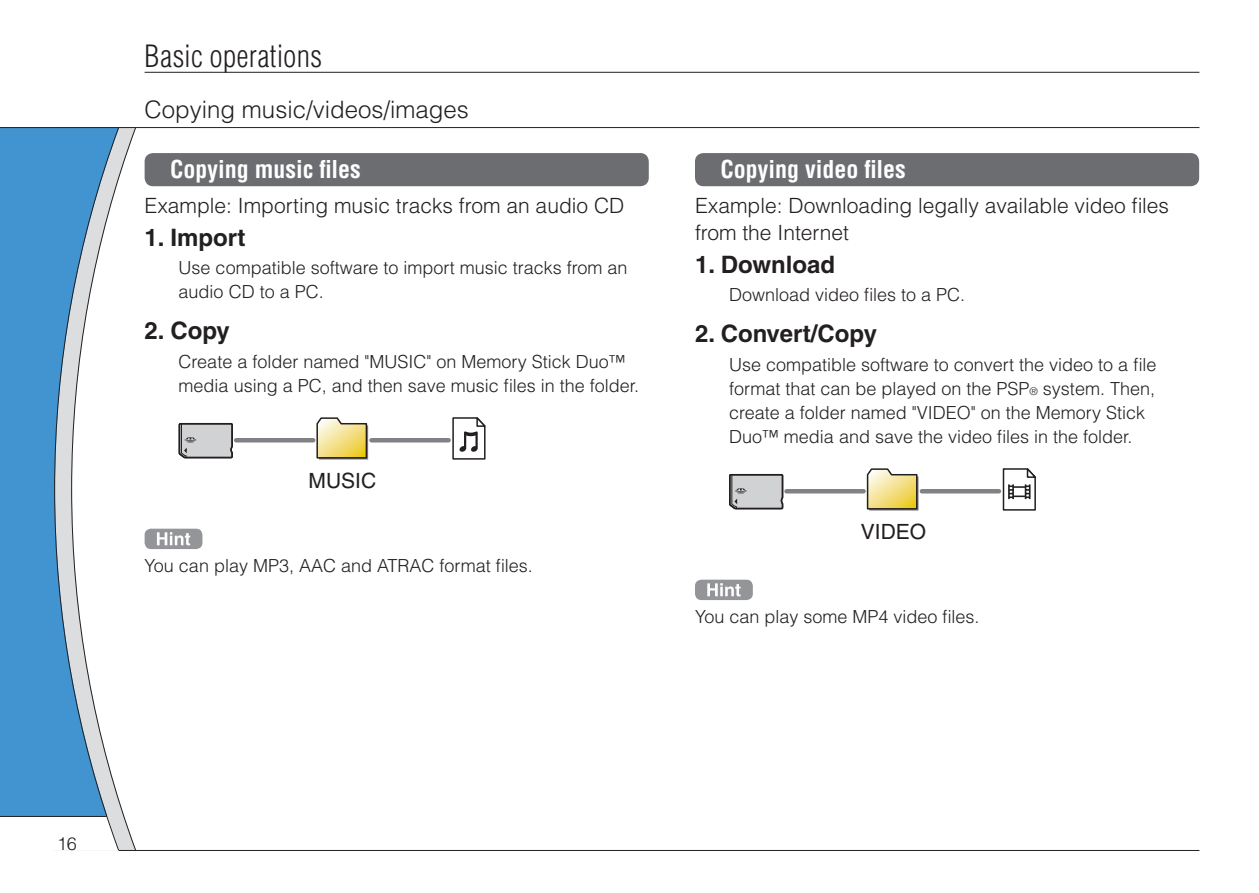
<style>
.page{position:relative;width:1259px;height:893px;background:#fff}
.page>*{position:absolute;margin:0;border:0;box-sizing:border-box;transform-origin:0 0}
.t1{font:300 condensed 30px "Helvetica";letter-spacing:.01em;color:#231f20}
.t2{font:700 24px "Helvetica";color:#231f20}
.t3{font:700 condensed 24px "Helvetica";color:#fff}
.t4{font:300 24px "Helvetica";color:#231f20}
.t5{font:300 21px/27px "Helvetica";color:#231f20}
.t6{font:21px "Helvetica";color:#231f20}
.t7{font:300 18px/24px "Helvetica";color:#231f20}
.s1{font-size:10.5px}
</style>
<div class="page">
<div style="left:0;top:128px;width:54px;height:688px;background:#4194d0"></div>
<hr style="left:145px;top:72px;width:1054px;height:1px;background:#231f20">
<hr style="left:0;top:816px;width:107px;height:1px;background:#231f20">
<div style="left:145px;top:153px;width:504px;height:33px;background:#6c6d70;border-radius:9px"></div>
<svg style="left:316px;top:417px;width:52px;height:43px;background:#d9ca8b"></svg>
<hr style="left:236px;top:438px;width:77px;height:4px;background:#808285">
<hr style="left:371px;top:438px;width:77px;height:4px;background:#808285">
<svg style="left:179px;top:423px;width:54px;height:36px;background:#b1b2b3"></svg>
<svg style="left:452px;top:417px;width:34px;height:43px"></svg>
<div style="left:145px;top:529px;width:57px;height:20px;background:#939598;border-radius:6px"></div>
<svg style="left:157px;top:532px;width:33px;height:13px"></svg>
<div style="left:695px;top:153px;width:504px;height:33px;background:#6c6d70;border-radius:9px"></div>
<svg style="left:866px;top:468px;width:52px;height:43px;background:#d9cb8c"></svg>
<hr style="left:786px;top:489px;width:77px;height:4px;background:#808285">
<hr style="left:922px;top:489px;width:77px;height:4px;background:#808285">
<svg style="left:729px;top:474px;width:55px;height:36px;background:#b1b1b3"></svg>
<svg style="left:1002px;top:468px;width:34px;height:43px"></svg>
<div style="left:695px;top:580px;width:58px;height:20px;background:#939598;border-radius:6px"></div>
<svg style="left:707px;top:583px;width:33px;height:13px"></svg>
<svg style="left:54px;top:128px;width:83px;height:723px"></svg>
<hr style="left:119px;top:850px;width:1080px;height:1px;background:#231f20">
<hr style="left:0;top:127px;width:1199px;height:1px;background:#231f20">
<h1 class="t1" style="left:145px;top:45px;width:179px">Basic operations</h1>
<h2 class="t4" style="left:145px;top:101px;width:326px">Copying music/videos/images</h2>
<h2 class="t3" style="left:170px;top:160px;width:192px">Copying music files</h2>
<p class="t5" style="left:145px;top:194px;width:481px">Example: Importing music tracks from an audio CD</p>
<h2 class="t2" style="left:145px;top:229px;width:102px">1. Import</h2>
<p class="t7" style="left:179px;top:258px;width:450px">Use compatible software to import music tracks from an audio CD to a PC.</p>
<h2 class="t2" style="left:145px;top:322px;width:87px">2. Copy</h2>
<p class="t7" style="left:179px;top:351px;width:462px">Create a folder named "MUSIC" on Memory Stick Duo™ media using a PC, and then save music files in the folder.</p>
<p class="t6" style="left:308px;top:473px;width:69px">MUSIC</p>
<p class="t7" style="left:145px;top:555px;width:390px">You can play MP3, AAC and ATRAC format files.</p>
<h2 class="t3" style="left:720px;top:160px;width:187px">Copying video files</h2>
<p class="t5" style="left:695px;top:194px;width:475px">Example: Downloading legally available video files from the Internet</p>
<h2 class="t2" style="left:695px;top:256px;width:142px">1. Download</h2>
<p class="t7" style="left:729px;top:285px;width:238px">Download video files to a PC.</p>
<h2 class="t2" style="left:695px;top:325px;width:184px">2. Convert/Copy</h2>
<p class="t7" style="left:729px;top:354px;width:429px">Use compatible software to convert the video to a file format that can be played on the PSP<span class="s1">®</span> system. Then, create a folder named "VIDEO" on the Memory Stick Duo™ media and save the video files in the folder.</p>
<p class="t6" style="left:861px;top:524px;width:67px">VIDEO</p>
<p class="t7" style="left:695px;top:606px;width:286px">You can play some MP4 video files.</p>
<p class="t7" style="left:57px;top:834px;width:21px">16</p>
</div>
